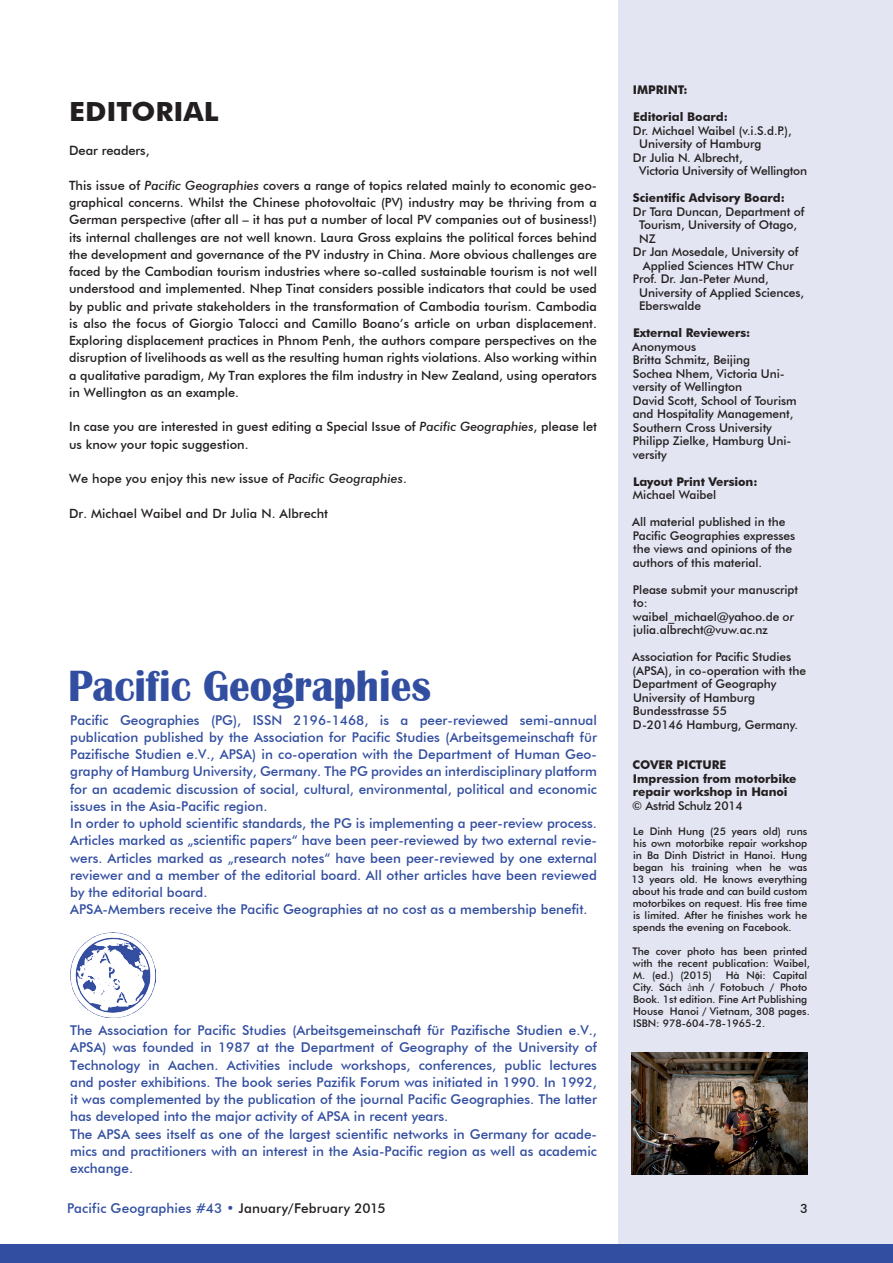
<style>
.page{position:relative;width:893px;height:1263px;background:#fff}
.page>*{position:absolute;margin:0;border:0;box-sizing:border-box;transform-origin:0 0}
.t1{font:700 45px "Britannic";color:#324ea1;scale:.92 1}
.t2{font:700 26.4px "Futura BT";color:#231f20;scale:1.06 1}
.t3{font:500 13.5px/17.2px "Futura BT";color:#324ea1}
.t4{font:500 12.9px "Futura BT";letter-spacing:-.005em;color:#231f20}
.t5{font:500 12.75px/17.2px "Futura BT";color:#231f20;text-align:justify}
.t6{font:500 12px/13.5px "Futura BT";letter-spacing:-.005em;color:#231f20}
.t7{font:700 12px/13.5px "Futura BT";letter-spacing:-.005em;color:#231f20}
.t8{font:500 12px "Futura BT";letter-spacing:-.025em;color:#231f20}
.t9{font:500 10.5px/12px "Futura BT";color:#231f20}
.s1{font-style:italic}
.s2{font-family:"Goethe Clan Bold VU";font-weight:400;font-size:8.25px}
.s3{font-family:"Goethe Clan VU";font-weight:400;font-size:9px}
.s4{color:#231f20}
</style>
<div class="page">
<div style="left:619px;top:0;width:274px;height:1263px;background:#e3e5f2"></div>
<div style="left:0;top:1244px;width:893px;height:19px;background:#324ea1"></div>
<img style="left:70px;top:932px;width:86px;height:86px">
<img style="left:632px;top:1052px;width:176px;height:122px">
<h2 class="t2" style="left:69px;top:95px;width:143px">EDITORIAL</h2>
<p class="t4" style="left:69px;top:143px;width:82px">Dear readers,</p>
<p class="t5" style="left:69px;top:176px;width:529px">This issue of <span class="s1">Pacific Geographies</span> covers a range of topics related mainly to economic geo&shy;graphical concerns. Whilst the Chinese photovoltaic (PV) industry may be thriving from a German perspective (after all – it has put a number of local PV companies out of business!) its internal challenges are not well known. Laura Gross explains the political forces behind the development and governance of the PV industry in China. More obvious challenges are faced by the Cambodian tourism industries where so-called sustainable tourism is not well understood and implemented. Nhep Tinat considers possible indicators that could be used by public and private stakeholders in the transformation of Cambodia tourism. Cambodia is also the focus of Giorgio Talocci and Camillo Boano’s article on urban displacement.<br>Exploring displacement practices in Phnom Penh, the authors compare perspectives on the disruption of livelihoods as well as the resulting human rights violations. Also working within a qualitative paradigm, My Tran explores the film industry in New Zealand, using operators in Wellington as an example.</p>
<p class="t5" style="left:69px;top:418px;width:529px">In case you are interested in guest editing a Special Issue of <span class="s1">Pacific Geographies</span>, please let us know your topic suggestion.</p>
<p class="t5" style="left:69px;top:470px;width:339px">We hope you enjoy this new issue of <span class="s1">Pacific Geographies</span>.</p>
<p class="t5" style="left:69px;top:504px;width:260px">Dr. Michael Waibel and Dr Julia N. Albrecht</p>
<h1 class="t1" style="left:68px;top:660px;width:396px">Pacific Geographies</h1>
<p class="t3" style="left:70px;top:711px;width:528px">Pacific Geographies (PG), ISSN 2196-1468, is a peer-reviewed semi-annual publication published by the Association for Pacific Studies (Arbeitsgemeinschaft für Pazifische Studien e.V., APSA) in co-operation with the Department of Human Geo&shy;graphy of Hamburg University, Germany. The PG provides an interdisciplinary platform for an academic discussion of social, cultural, environmental, political and economic issues in the Asia-Pacific region.<br>In order to uphold scientific standards, the PG is implementing a peer-review process.<br>Articles marked as „scientific papers“ have been peer-reviewed by two external revie&shy;wers. Articles marked as „research notes“ have been peer-reviewed by one external reviewer and a member of the editorial board. All other articles have been reviewed by the editorial board.<br>APSA-Members receive the Pacific Geographies at no cost as a membership benefit.</p>
<p class="t3" style="left:70px;top:1021px;width:528px">The Association for Pacific Studies (Arbeitsgemeinschaft für Pazifische Studien e.V., APSA) was founded in 1987 at the Department of Geography of the University of Technology in Aachen. Activities include workshops, conferences, public lectures and poster exhibitions. The book series Pazifik Forum was initiated in 1990. In 1992, it was complemented by the publication of the journal Pacific Geographies. The latter has developed into the major activity of APSA in recent years.<br>The APSA sees itself as one of the largest scientific networks in Germany for acade&shy;mics and practitioners with an interest in the Asia-Pacific region as well as academic exchange.</p>
<p class="t7" style="left:633px;top:83px;width:56px">IMPRINT:</p>
<p class="t7" style="left:633px;top:110px;width:96px">Editorial Board:</p>
<p class="t6" style="left:633px;top:124px;width:160px">Dr. Michael Waibel (v.i.S.d.P.),</p>
<p class="t6" style="left:639px;top:137px;width:124px">University of Hamburg</p>
<p class="t6" style="left:633px;top:151px;width:111px">Dr Julia N. Albrecht,</p>
<p class="t6" style="left:639px;top:164px;width:169px">Victoria University of Wellington</p>
<p class="t7" style="left:633px;top:191px;width:153px">Scientific Advisory Board:</p>
<p class="t6" style="left:633px;top:205px;width:173px">Dr Tara Duncan, Department of</p>
<p class="t6" style="left:639px;top:218px;width:159px">Tourism, University of Otago,</p>
<p class="t6" style="left:639px;top:232px;width:18px">NZ</p>
<p class="t6" style="left:633px;top:245px;width:167px">Dr Jan Mosedale, University of</p>
<p class="t6" style="left:643px;top:259px;width:152px">Applied Sciences HTW Chur</p>
<p class="t6" style="left:633px;top:272px;width:137px">Prof. Dr. Jan-Peter Mund,</p>
<p class="t6" style="left:639px;top:286px;width:166px">University of Applied Sciences,</p>
<p class="t6" style="left:639px;top:299px;width:63px">Eberswalde</p>
<p class="t7" style="left:633px;top:326px;width:119px">External Reviewers:</p>
<p class="t6" style="left:632px;top:340px;width:166px">Anonymous<br>Britta Schmitz, Beijing<br>Sochea Nhem, Victoria Uni&shy;versity of Wellington<br>David Scott, School of Tourism and Hospitality Management,<br>Southern Cross University<br>Philipp Zielke, Hamburg Uni&shy;versity</p>
<p class="t7" style="left:633px;top:475px;width:126px">Layout Print Version:</p>
<p class="t6" style="left:633px;top:488px;width:85px">Michael Waibel</p>
<p class="t6" style="left:632px;top:515px;width:165px">All material published in the<br>Pacific Geographies expresses the views and opinions of the authors of this material.</p>
<p class="t6" style="left:633px;top:583px;width:167px">Please submit your manuscript to:<br>waibel_michael@yahoo.de <span class="s1">or </span>julia.albrecht@vuw.ac.nz</p>
<p class="t6" style="left:632px;top:650px;width:175px">Association for Pacific Studies (APSA), in co-operation with the<br>Department of Geography<br>University of Hamburg<br>Bundesstrasse 55<br>D-20146 Hamburg, Germany.</p>
<p class="t7" style="left:633px;top:758px;width:166px">COVER PICTURE<br>Impression from motorbike repair workshop in Hanoi</p>
<p class="t8" style="left:632px;top:798px;width:112px">© Astrid Schulz 2014</p>
<p class="t9" style="left:631px;top:825px;width:177px;text-align:justify">Le Dinh Hung (25 years old) runs his own motorbike repair workshop in Ba Dinh District in Hanoi. Hung began his training when he was 13 years old. He knows everything about his trade and can build custom motorbikes on request. His free time is limited. After he finishes work he spends the evening on Facebook.</p>
<p class="t9" style="left:632px;top:945px;width:179px">The cover photo has been printed with the recent publication: Waibel,<br>M. (ed.) (2015)</p>
<p class="t9" style="left:633px;top:969px;width:179px;text-indent:93px">Hà N<span class="s2">ộ</span>i: Capital<br>City. Sách <span class="s3">ả</span>nh / Fotobuch / Photo<br>Book. 1st edition. Fine Art Publishing<br>House Hanoi / Vietnam, 308 pages.<br>ISBN: 978-604-78-1965-2.</p>
<p class="t3" style="left:67px;top:1200px;width:320px">Pacific Geographies #43 • <span class="s4">January/February 2015</span></p>
<p class="t5" style="left:800px;top:1199px;width:9px">3</p>
</div>
